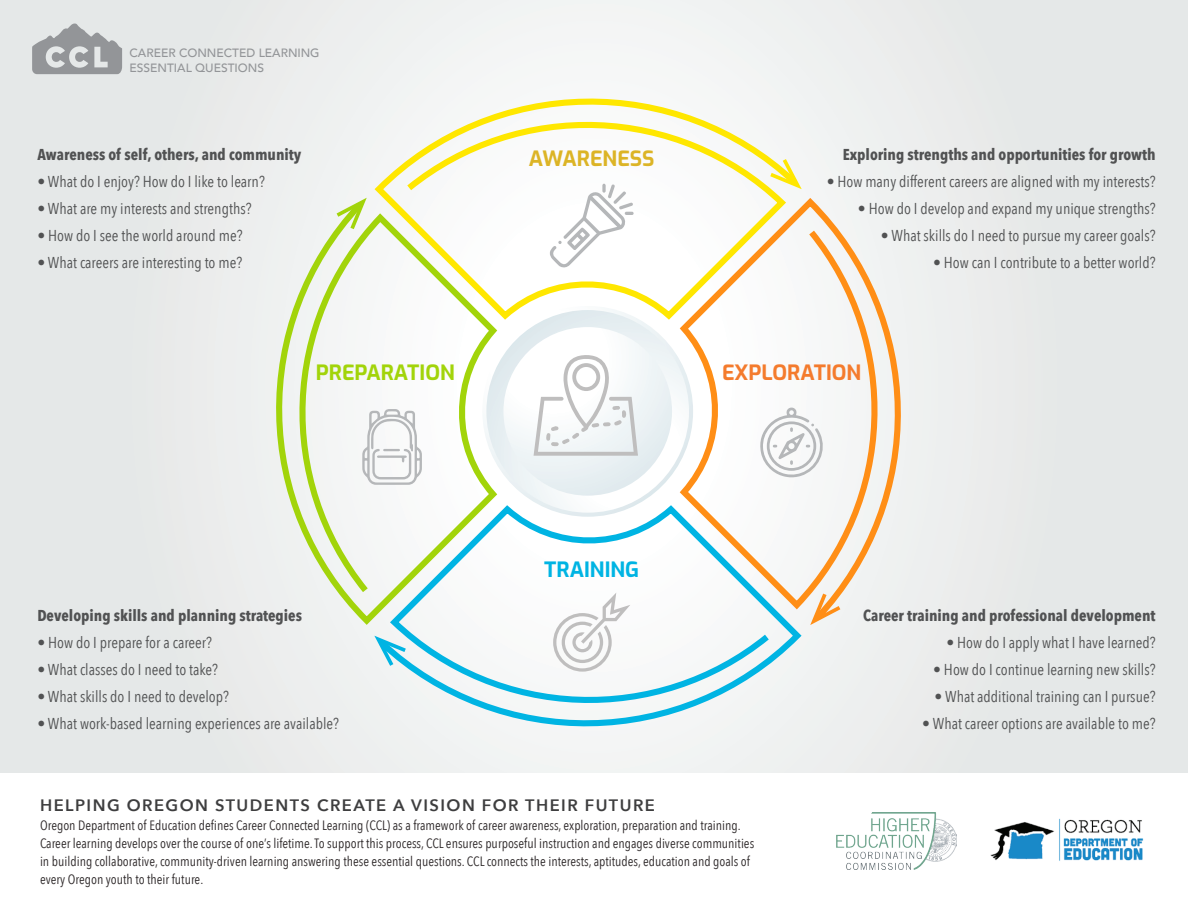
<style>
.page{position:relative;width:1188px;height:918px;background:#fff}
.page>*{position:absolute;margin:0;border:0;box-sizing:border-box;transform-origin:0 0}
.t1{font:700 21px "Exo";color:#a2d40a}
.t2{font:700 21px "Exo";color:#f47b2d}
.t3{font:700 21px "Exo";color:#dcb426}
.t4{font:700 21px "Exo";color:#00b4e3}
.t5{font:600 16.5px "Avenir Next";letter-spacing:.09em;color:#3e3e3f}
.t6{font:15.75px "Avenir Next Condensed";color:#515253}
.t7{font:700 15.75px "Avenir Next Condensed";color:#515253}
.t8{font:13.5px/18px "Avenir Next Condensed";color:#2e292a}
.t9{font:500 12px/15px "Avenir";color:#939598}
</style>
<div class="page">
<div style="left:0;top:1px;width:1188px;height:771px;background:#e6e9e8"></div>
<svg style="left:486px;top:310px;width:203px;height:203px"></svg>
<div style="left:503px;top:327px;width:169px;height:169px;background:linear-gradient(to bottom,#fff,#e3ecf0);border-radius:84px"></div>
<img style="left:836px;top:813px;width:120px;height:57px">
<img style="left:990px;top:818px;width:154px;height:43px">
<svg style="left:370px;top:72px;width:433px;height:252px"></svg>
<svg style="left:770px;top:159px;width:32px;height:30px"></svg>
<svg style="left:676px;top:194px;width:225px;height:432px"></svg>
<svg style="left:810px;top:594px;width:30px;height:31px"></svg>
<svg style="left:373px;top:501px;width:433px;height:251px"></svg>
<svg style="left:374px;top:636px;width:32px;height:30px"></svg>
<svg style="left:276px;top:197px;width:225px;height:432px"></svg>
<svg style="left:337px;top:198px;width:30px;height:31px"></svg>
<svg style="left:553px;top:593px;width:77px;height:79px;background:#ececec"></svg>
<svg style="left:550px;top:184px;width:84px;height:84px;background:#f1f1f1"></svg>
<svg style="left:534px;top:355px;width:104px;height:101px"></svg>
<svg style="left:32px;top:23px;width:90px;height:51px"></svg>
<p class="t9" style="left:130px;top:45px;width:192px">CAREER CONNECTED LEARNING<br>ESSENTIAL QUESTIONS</p>
<p class="t7" style="left:37px;top:145px;width:266px">Awareness of self, others, and community</p>
<p class="t6" style="left:37px;top:168px;width:229px">• What do I enjoy? How do I like to learn?</p>
<p class="t6" style="left:37px;top:195px;width:216px">• What are my interests and strengths?</p>
<p class="t6" style="left:37px;top:222px;width:207px">• How do I see the world around me?</p>
<p class="t6" style="left:37px;top:249px;width:206px">• What careers are interesting to me?</p>
<h1 class="t3" style="left:529px;top:143px;width:127px">AWARENESS</h1>
<p class="t7" style="left:843px;top:145px;width:314px">Exploring strengths and opportunities for growth</p>
<p class="t6" style="left:827px;top:168px;width:330px">• How many different careers are aligned with my interests?</p>
<p class="t6" style="left:858px;top:195px;width:299px">• How do I develop and expand my unique strengths?</p>
<p class="t6" style="left:881px;top:222px;width:276px">• What skills do I need to pursue my career goals?</p>
<p class="t6" style="left:933px;top:249px;width:224px">• How can I contribute to a better world?</p>
<h1 class="t1" style="left:316px;top:357px;width:141px">PREPARATION</h1>
<h1 class="t2" style="left:722px;top:357px;width:141px">EXPLORATION</h1>
<p class="t7" style="left:37px;top:606px;width:266px">Developing skills and planning strategies</p>
<p class="t6" style="left:37px;top:629px;width:176px">• How do I prepare for a career?</p>
<p class="t6" style="left:37px;top:656px;width:182px">• What classes do I need to take?</p>
<p class="t6" style="left:37px;top:683px;width:193px">• What skills do I need to develop?</p>
<p class="t6" style="left:37px;top:710px;width:303px">• What work-based learning experiences are available?</p>
<h1 class="t4" style="left:544px;top:554px;width:97px">TRAINING</h1>
<p class="t5" style="left:40px;top:791px;width:616px">HELPING OREGON STUDENTS CREATE A VISION FOR THEIR FUTURE</p>
<p class="t8" style="left:40px;top:816px;width:716px">Oregon Department of Education defines Career Connected Learning (CCL) as a framework of career awareness, exploration, preparation and training.<br>Career learning develops over the course of one’s lifetime. To support this process, CCL ensures purposeful instruction and engages diverse communities in building collaborative, community-driven learning answering these essential questions. CCL connects the interests, aptitudes, education and goals of every Oregon youth to their future.</p>
<p class="t7" style="left:863px;top:606px;width:294px">Career training and professional development</p>
<p class="t6" style="left:946px;top:629px;width:211px">• How do I apply what I have learned?</p>
<p class="t6" style="left:933px;top:656px;width:224px">• How do I continue learning new skills?</p>
<p class="t6" style="left:935px;top:683px;width:222px">• What additional training can I pursue?</p>
<p class="t6" style="left:922px;top:710px;width:235px">• What career options are available to me?</p>
</div>
